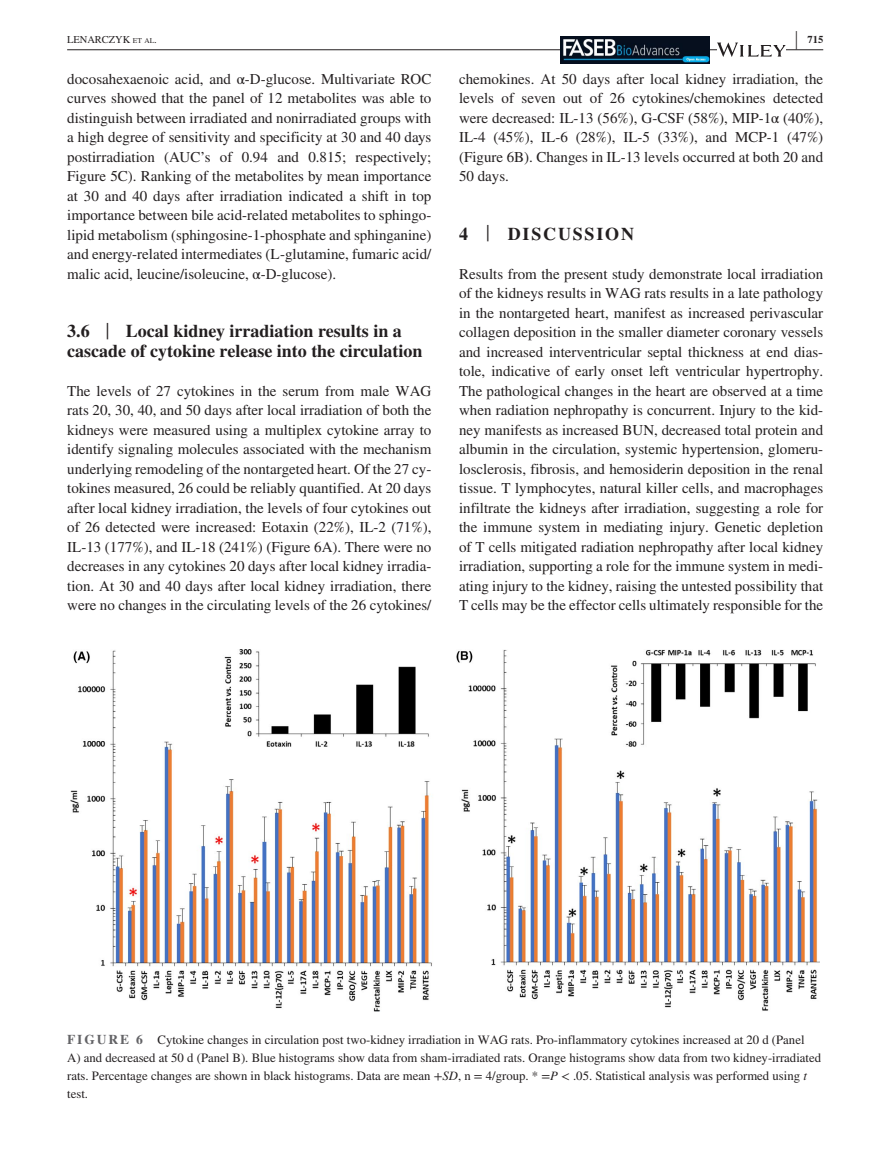
<style>
.page{position:relative;width:893px;height:1174px;background:#fff}
.page>*{position:absolute;margin:0;border:0;box-sizing:border-box;transform-origin:0 0}
.t1{font:700 25.95px "STIX";color:#231f20;scale:.36 1}
.t2{font:700 18px/19.5px "STIX";color:#231f20}
.t3{font:700 18px "STIX";letter-spacing:.1em;color:#231f20}
.t4{font:15px/19.5px "STIX";color:#231f20;text-align:justify}
.t5{font:12.75px/18px "STIX";color:#231f20}
.t6{font:10.5px "STIX";color:#231f20}
.t7{font:700 10.5px "STIX";color:#231f20}
.s1{font-size:7.35px}
.s2{font-weight:400;font-size:23.7px}
.s3{font-weight:700;font-size:13.5px;color:#636366}
.s4{font-style:italic}
</style>
<div class="page">
<hr style="left:67px;top:49px;width:756px;height:1px;background:#231f20">
<img style="left:560px;top:36px;width:149px;height:27px">
<svg style="left:717px;top:43px;width:69px;height:14px"></svg>
<img style="left:70px;top:649px;width:750px;height:362px">
<h1 class="t1" style="left:796px;top:25px;width:7px">|</h1>
<p class="t6" style="left:67px;top:32px;width:91px">LENARCZYK <span class="s1">et al</span> .</p>
<p class="t7" style="left:807px;top:33px;width:17px">715</p>
<p class="t4" style="left:67px;top:70px;width:366px">docosahexaenoic acid, and α-D-glucose. Multivariate ROC curves showed that the panel of 12 metabolites was able to distinguish between irradiated and nonirradiated groups with a high degree of sensitivity and specificity at 30 and 40 days postirradiation (AUC’s of 0.94 and 0.815; respectively; Figure 5C). Ranking of the metabolites by mean importance at 30 and 40 days after irradiation indicated a shift in top importance between bile acid-related metabolites to sphingo&shy;lipid metabolism (sphingosine-1-phosphate and sphinganine) and energy-related intermediates (L-glutamine, fumaric acid/ malic acid, leucine/isoleucine, α-D-glucose).</p>
<p class="t4" style="left:459px;top:70px;width:366px">chemokines. At 50 days after local kidney irradiation, the levels of seven out of 26 cytokines/chemokines detected were decreased: IL-13 (56%), G-CSF (58%), MIP-1α (40%), IL-4 (45%), IL-6 (28%), IL-5 (33%), and MCP-1 (47%) (Figure 6B). Changes in IL-13 levels occurred at both 20 and 50 days.</p>
<p class="t3" style="left:459px;top:223px;width:176px">4 <span class="s2">|</span> DISCUSSION</p>
<p class="t4" style="left:459px;top:265px;width:366px">Results from the present study demonstrate local irradiation of the kidneys results in WAG rats results in a late pathology in the nontargeted heart, manifest as increased perivascular collagen deposition in the smaller diameter coronary vessels and increased interventricular septal thickness at end dias&shy;tole, indicative of early onset left ventricular hypertrophy.<br>The pathological changes in the heart are observed at a time when radiation nephropathy is concurrent. Injury to the kid&shy;ney manifests as increased BUN, decreased total protein and albumin in the circulation, systemic hypertension, glomeru&shy;losclerosis, fibrosis, and hemosiderin deposition in the renal tissue. T lymphocytes, natural killer cells, and macrophages infiltrate the kidneys after irradiation, suggesting a role for the immune system in mediating injury. Genetic depletion of T cells mitigated radiation nephropathy after local kidney irradiation, supporting a role for the immune system in medi&shy;ating injury to the kidney, raising the untested possibility that T cells may be the effector cells ultimately responsible for the</p>
<p class="t2" style="left:67px;top:321px;width:357px">3.6 <span class="s2">|</span> Local kidney irradiation results in a cascade of cytokine release into the circulation</p>
<p class="t4" style="left:67px;top:382px;width:366px">The levels of 27 cytokines in the serum from male WAG rats 20, 30, 40, and 50 days after local irradiation of both the kidneys were measured using a multiplex cytokine array to identify signaling molecules associated with the mechanism underlying remodeling of the nontargeted heart. Of the 27 cy&shy;tokines measured, 26 could be reliably quantified. At 20 days after local kidney irradiation, the levels of four cytokines out of 26 detected were increased: Eotaxin (22%), IL-2 (71%), IL-13 (177%), and IL-18 (241%) (Figure 6A). There were no decreases in any cytokines 20 days after local kidney irradia&shy;tion. At 30 and 40 days after local kidney irradiation, there were no changes in the circulating levels of the 26 cytokines/</p>
<p class="t5" style="left:67px;top:1031px;width:755px"><span class="s3">FIGURE 6</span> Cytokine changes in circulation post two-kidney irradiation in WAG rats. Pro-inflammatory cytokines increased at 20 d (Panel<br>A) and decreased at 50 d (Panel B). Blue histograms show data from sham-irradiated rats. Orange histograms show data from two kidney-irradiated rats. Percentage changes are shown in black histograms. Data are mean +<span class="s4">SD</span>, n = 4/group. * =<span class="s4">P</span> &lt; .05. Statistical analysis was performed using <span class="s4">t</span></p>
</div>
